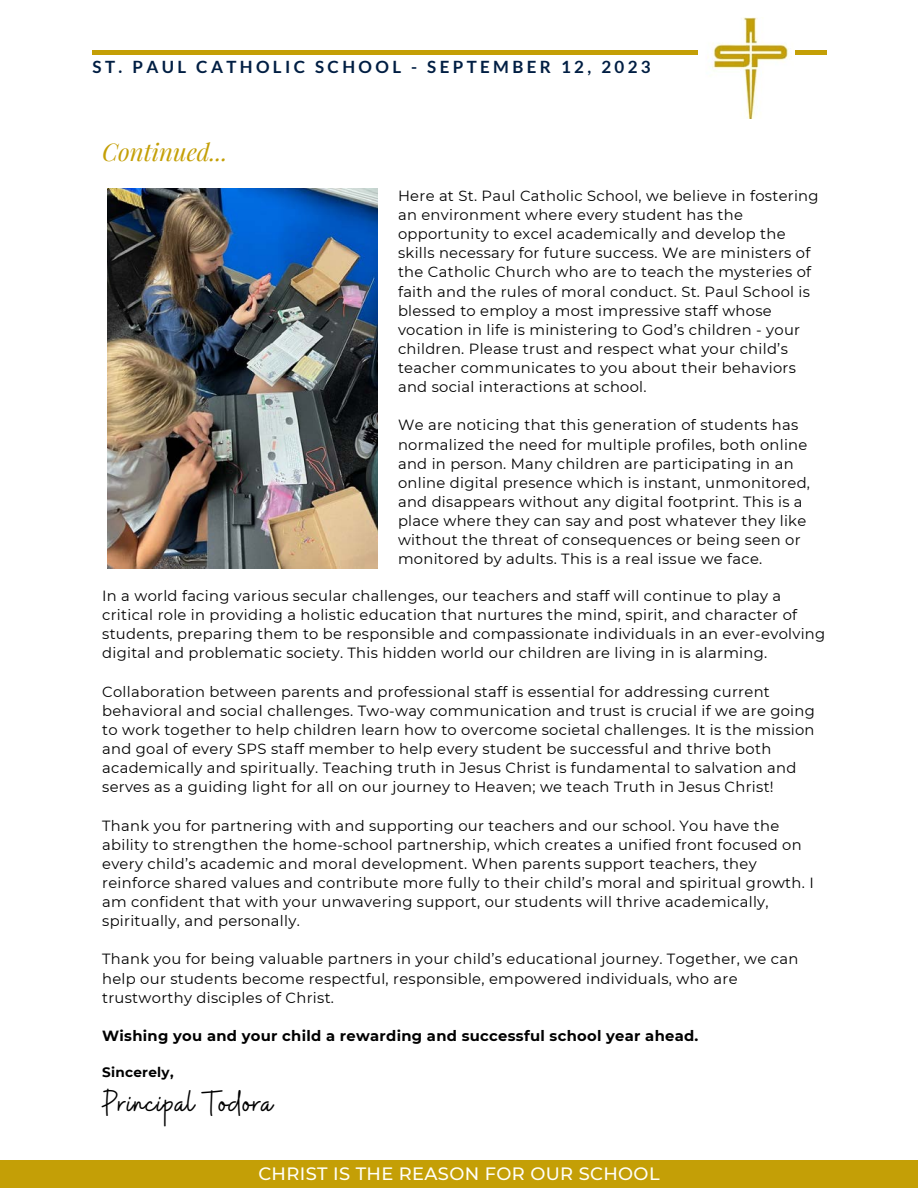
<style>
.page{position:relative;width:918px;height:1188px;background:#fff}
.page>*{position:absolute;margin:0;border:0;box-sizing:border-box;transform-origin:0 0}
.t1{font:36.3px "Buffalo";letter-spacing:.02em;color:#000}
.t2{font:italic 24px "Playfair Display";color:#c49f06}
.t3{font:500 17.85px "Montserrat";letter-spacing:.02em;color:#fffff9}
.t4{font:700 16.95px "Lato";letter-spacing:.2em;color:#001e43}
.t5{font:14.7px/19.2px "Montserrat";letter-spacing:.02em;color:#000}
.t6{font:700 14.7px "Montserrat";letter-spacing:.02em;color:#000}
.t7{font:700 13.65px "Montserrat";letter-spacing:.02em;color:#000}
</style>
<div class="page">
<div style="left:0;top:1161px;width:918px;height:27px;background:#c49f06"></div>
<div style="left:92px;top:50px;width:734px;height:5px;background:#c49f06"></div>
<img style="left:698px;top:17px;width:97px;height:101px">
<img style="left:108px;top:188px;width:270px;height:381px">
<p class="t4" style="left:93px;top:57px;width:560px">ST. PAUL CATHOLIC SCHOOL - SEPTEMBER 12, 2023</p>
<p class="t2" style="left:102px;top:135px;width:127px">Continued...</p>
<p class="t5" style="left:398px;top:186px;width:422px">Here at St. Paul Catholic School, we believe in fostering an environment where every student has the opportunity to excel academically and develop the skills necessary for future success. We are ministers of the Catholic Church who are to teach the mysteries of faith and the rules of moral conduct. St. Paul School is blessed to employ a most impressive staff whose vocation in life is ministering to God’s children - your children. Please trust and respect what your child’s teacher communicates to you about their behaviors and social interactions at school.</p>
<p class="t5" style="left:398px;top:416px;width:414px">We are noticing that this generation of students has normalized the need for multiple profiles, both online and in person. Many children are participating in an online digital presence which is instant, unmonitored, and disappears without any digital footprint. This is a place where they can say and post whatever they like without the threat of consequences or being seen or monitored by adults. This is a real issue we face.</p>
<p class="t5" style="left:102px;top:586px;width:725px">In a world facing various secular challenges, our teachers and staff will continue to play a critical role in providing a holistic education that nurtures the mind, spirit, and character of students, preparing them to be responsible and compassionate individuals in an ever-evolving digital and problematic society. This hidden world our children are living in is alarming.</p>
<p class="t5" style="left:102px;top:682px;width:714px">Collaboration between parents and professional staff is essential for addressing current behavioral and social challenges. Two-way communication and trust is crucial if we are going to work together to help children learn how to overcome societal challenges. It is the mission and goal of every SPS staff member to help every student be successful and thrive both academically and spiritually. Teaching truth in Jesus Christ is fundamental to salvation and serves as a guiding light for all on our journey to Heaven; we teach Truth in Jesus Christ!</p>
<p class="t5" style="left:102px;top:816px;width:713px">Thank you for partnering with and supporting our teachers and our school. You have the ability to strengthen the home-school partnership, which creates a unified front focused on every child’s academic and moral development. When parents support teachers, they reinforce shared values and contribute more fully to their child’s moral and spiritual growth. I am confident that with your unwavering support, our students will thrive academically, spiritually, and personally.</p>
<p class="t5" style="left:102px;top:950px;width:698px">Thank you for being valuable partners in your child’s educational journey. Together, we can help our students become respectful, responsible, empowered individuals, who are trustworthy disciples of Christ.</p>
<p class="t6" style="left:102px;top:1027px;width:598px">Wishing you and your child a rewarding and successful school year ahead.</p>
<p class="t7" style="left:102px;top:1064px;width:73px">Sincerely,</p>
<p class="t1" style="left:102px;top:1080px;width:172px">Principal Todora</p>
<p class="t3" style="left:258px;top:1163px;width:403px">CHRIST IS THE REASON FOR OUR SCHOOL</p>
</div>
